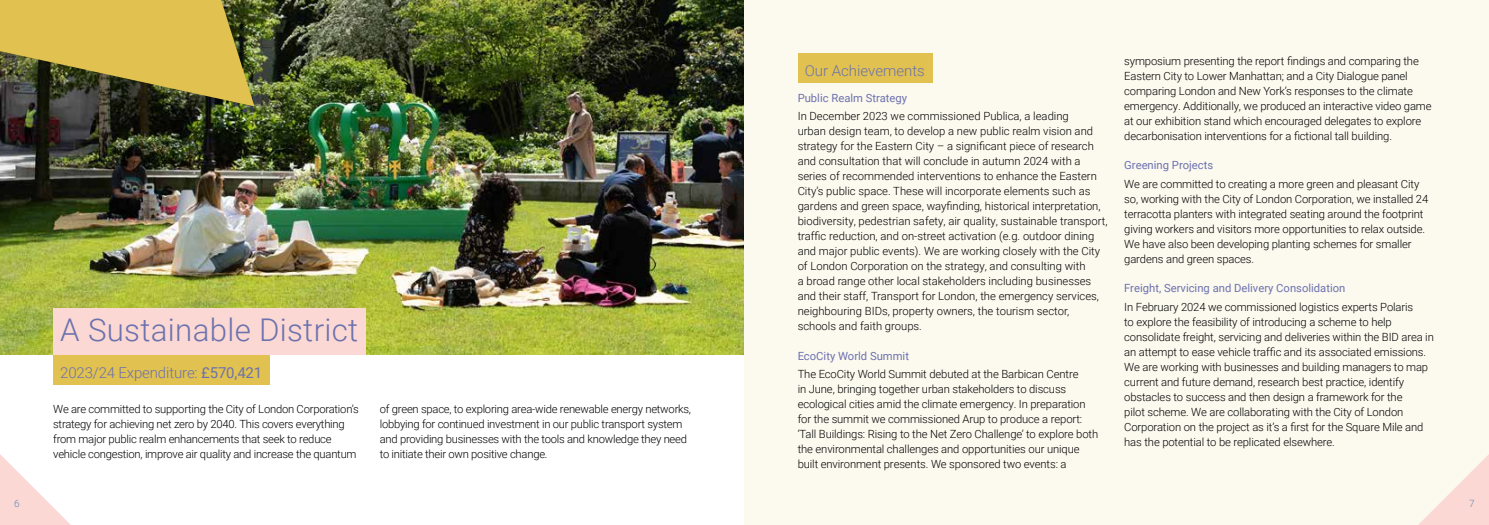
<style>
.page{position:relative;width:1489px;height:525px;background:#fff}
.page>*{position:absolute;margin:0;border:0;box-sizing:border-box;transform-origin:0 0}
.t1{font:300 31.25px "Roboto";letter-spacing:.01em;color:#6c72ae}
.t2{font:300 15px "Roboto";letter-spacing:-.01em;color:#6c72ae}
.t3{font:300 11.25px/15px "Roboto";letter-spacing:-.01em;color:#000}
.t4{font:11.25px "Roboto";color:#6c72ae}
.t5{font:300 10px "Roboto";color:#5e8ab5}
.s1{font-weight:400}
</style>
<div class="page">
<img style="left:0;top:0;width:744px;height:354px">
<div style="left:744px;top:0;width:744px;height:524px;background:#fcf9ef"></div>
<div style="left:53px;top:307px;width:312px;height:47px;background:#fbd8d3"></div>
<div style="left:797px;top:53px;width:135px;height:30px;background:#e1c14f"></div>
<div style="left:53px;top:354px;width:216px;height:30px;background:#e1c14f"></div>
<svg style="left:0;top:0;width:254px;height:106px;background:#ac9842"></svg>
<svg style="left:1419px;top:455px;width:69px;height:69px"></svg>
<svg style="left:0;top:454px;width:70px;height:70px"></svg>
<h1 class="t1" style="left:60px;top:308px;width:299px">A Sustainable District</h1>
<h2 class="t2" style="left:60px;top:361px;width:203px">2023/24 Expenditure: <span class="s1">£570,421</span></h2>
<p class="t3" style="left:53px;top:400px;width:307px">We are committed to supporting the City of London Corporation’s strategy for achieving net zero by 2040. This covers everything from major public realm enhancements that seek to reduce vehicle congestion, improve air quality and increase the quantum</p>
<p class="t3" style="left:380px;top:400px;width:313px">of green space, to exploring area-wide renewable energy networks, lobbying for continued investment in our public transport system and providing businesses with the tools and knowledge they need to initiate their own positive change.</p>
<h2 class="t2" style="left:804px;top:60px;width:122px">Our Achievements</h2>
<p class="t4" style="left:797px;top:90px;width:111px">Public Realm Strategy</p>
<p class="t3" style="left:797px;top:108px;width:311px">In December 2023 we commissioned Publica, a leading<br>urban design team, to develop a new public realm vision and strategy for the Eastern City – a significant piece of research and consultation that will conclude in autumn 2024 with a series of recommended interventions to enhance the Eastern City’s public space. These will incorporate elements such as gardens and green space, wayfinding, historical interpretation, biodiversity, pedestrian safety, air quality, sustainable transport, traffic reduction, and on-street activation (e.g. outdoor dining and major public events). We are working closely with the City of London Corporation on the strategy, and consulting with<br>a broad range other local stakeholders including businesses and their staff, Transport for London, the emergency services, neighbouring BIDs, property owners, the tourism sector, schools and faith groups.</p>
<p class="t4" style="left:797px;top:347px;width:113px">EcoCity World Summit</p>
<p class="t3" style="left:797px;top:366px;width:302px">The EcoCity World Summit debuted at the Barbican Centre<br>in June, bringing together urban stakeholders to discuss ecological cities amid the climate emergency. In preparation for the summit we commissioned Arup to produce a report: ‘Tall Buildings: Rising to the Net Zero Challenge’ to explore both the environmental challenges and opportunities our unique built environment presents. We sponsored two events: a</p>
<p class="t3" style="left:1124px;top:53px;width:309px">symposium presenting the report findings and comparing the Eastern City to Lower Manhattan; and a City Dialogue panel comparing London and New York’s responses to the climate emergency. Additionally, we produced an interactive video game at our exhibition stand which encouraged delegates to explore decarbonisation interventions for a fictional tall building.</p>
<p class="t4" style="left:1124px;top:157px;width:90px">Greening Projects</p>
<p class="t3" style="left:1124px;top:176px;width:305px">We are committed to creating a more green and pleasant City so, working with the City of London Corporation, we installed 24 terracotta planters with integrated seating around the footprint giving workers and visitors more opportunities to relax outside.<br>We have also been developing planting schemes for smaller gardens and green spaces.</p>
<p class="t4" style="left:1124px;top:280px;width:223px">Freight, Servicing and Delivery Consolidation</p>
<p class="t3" style="left:1124px;top:298px;width:311px">In February 2024 we commissioned logistics experts Polaris<br>to explore the feasibility of introducing a scheme to help consolidate freight, servicing and deliveries within the BID area in an attempt to ease vehicle traffic and its associated emissions.<br>We are working with businesses and building managers to map current and future demand, research best practice, identify obstacles to success and then design a framework for the<br>pilot scheme. We are collaborating with the City of London Corporation on the project as it’s a first for the Square Mile and has the potential to be replicated elsewhere.</p>
<p class="t5" style="left:14px;top:496px;width:7px">6</p>
<p class="t5" style="left:1468px;top:496px;width:7px">7</p>
</div>
